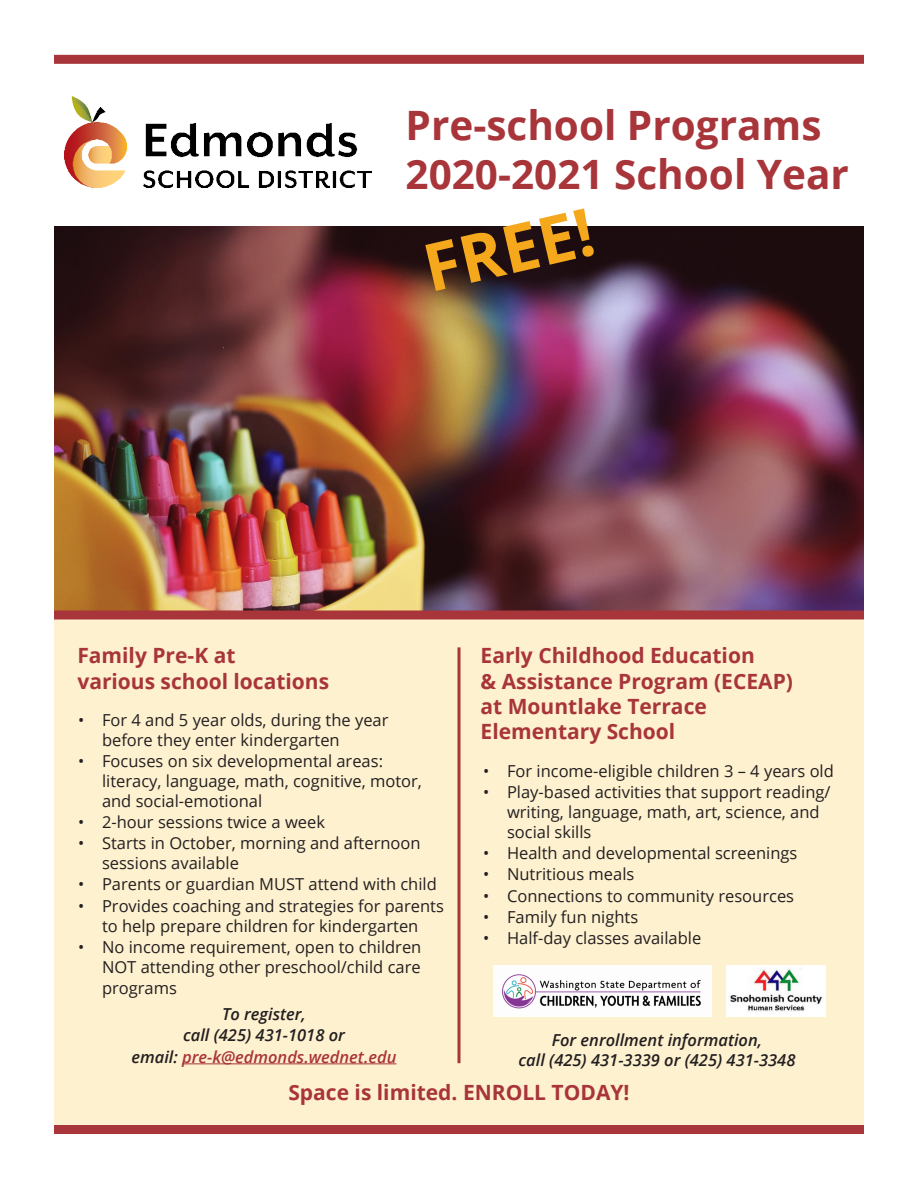
<style>
.page{position:relative;width:918px;height:1188px;background:#fff}
.page>*{position:absolute;margin:0;border:0;box-sizing:border-box;transform-origin:0 0}
.t1{font:700 66px "Open Sans";color:#f5a81c}
.t2{font:700 40.5px/48.6px "Open Sans";color:#a8353a}
.t3{font:700 21px/25.2px "Open Sans";color:#a8353a}
.t4{font:16.5px/19.8px "Open Sans";color:#231f20}
.t5{font:italic 600 16.5px/19.8px "Open Sans";color:#231f20;text-align:center}
.t6{font:italic 600 16.5px "Open Sans";color:#a8353a}
.s1{color:#231f20}
</style>
<div class="page">
<div style="left:54px;top:616px;width:810px;height:511px;background:#fef1d0"></div>
<img style="left:65px;top:96px;width:307px;height:92px">
<img style="left:54px;top:226px;width:810px;height:384px">
<hr style="left:182px;top:1063px;width:215px;height:1px;background:#a8353a">
<img style="left:493px;top:966px;width:218px;height:51px">
<img style="left:726px;top:965px;width:99px;height:52px">
<hr style="left:458px;top:647px;width:2px;height:416px;background:#a8353a">
<div style="left:54px;top:55px;width:810px;height:9px;background:#a8353a"></div>
<div style="left:54px;top:1125px;width:810px;height:9px;background:#a8353a"></div>
<div style="left:54px;top:610px;width:810px;height:10px;background:#a8353a"></div>
<p class="t2" style="left:406px;top:100px;width:445px">Pre-school Programs<br>2020-2021 School Year</p>
<p class="t1" style="left:414px;top:224px;width:174px;rotate:-13deg">FREE!</p>
<p class="t3" style="left:77px;top:643px;width:253px">Family Pre-K at<br>various school locations</p>
<p class="t4" style="left:102px;top:710px;width:288px;text-indent:-24px">• For 4 and 5 year olds, during the year before they enter kindergarten</p>
<p class="t4" style="left:102px;top:751px;width:322px;text-indent:-24px">• Focuses on six developmental areas: literacy, language, math, cognitive, motor, and social-emotional</p>
<p class="t4" style="left:78px;top:812px;width:249px">• 2-hour sessions twice a week</p>
<p class="t4" style="left:102px;top:833px;width:320px;text-indent:-24px">• Starts in October, morning and afternoon sessions available</p>
<p class="t4" style="left:78px;top:874px;width:360px">• Parents or guardian MUST attend with child</p>
<p class="t4" style="left:78px;top:895px;width:367px;text-align:center">• Provides coaching and strategies for parents to help prepare children for kindergarten</p>
<p class="t4" style="left:78px;top:937px;width:345px;text-align:right">• No income requirement, open to children<br>NOT attending other preschool/child care</p>
<p class="t4" style="left:102px;top:978px;width:76px">programs</p>
<p class="t5" style="left:222px;top:1004px;width:85px">To register,</p>
<p class="t5" style="left:183px;top:1025px;width:163px">call (425) 431-1018 or</p>
<p class="t6" style="left:131px;top:1045px;width:267px"><span class="s1">email:</span> pre-k@edmonds.wednet.edu</p>
<p class="t3" style="left:481px;top:643px;width:314px">Early Childhood Education<br>&amp; Assistance Program (ECEAP) at Mountlake Terrace<br>Elementary School</p>
<p class="t4" style="left:483px;top:760px;width:352px">• For income-eligible children 3 – 4 years old</p>
<p class="t4" style="left:507px;top:782px;width:325px;text-indent:-24px">• Play-based activities that support reading/ writing, language, math, art, science, and social skills</p>
<p class="t4" style="left:483px;top:843px;width:316px">• Health and developmental screenings</p>
<p class="t4" style="left:483px;top:864px;width:153px">• Nutritious meals</p>
<p class="t4" style="left:483px;top:885px;width:313px">• Connections to community resources</p>
<p class="t4" style="left:483px;top:907px;width:157px">• Family fun nights</p>
<p class="t4" style="left:483px;top:928px;width:220px">• Half-day classes available</p>
<p class="t5" style="left:519px;top:1030px;width:278px">For enrollment information,<br>call (425) 431-3339 or (425) 431-3348</p>
<p class="t3" style="left:288px;top:1079px;width:343px">Space is limited. ENROLL TODAY!</p>
</div>
